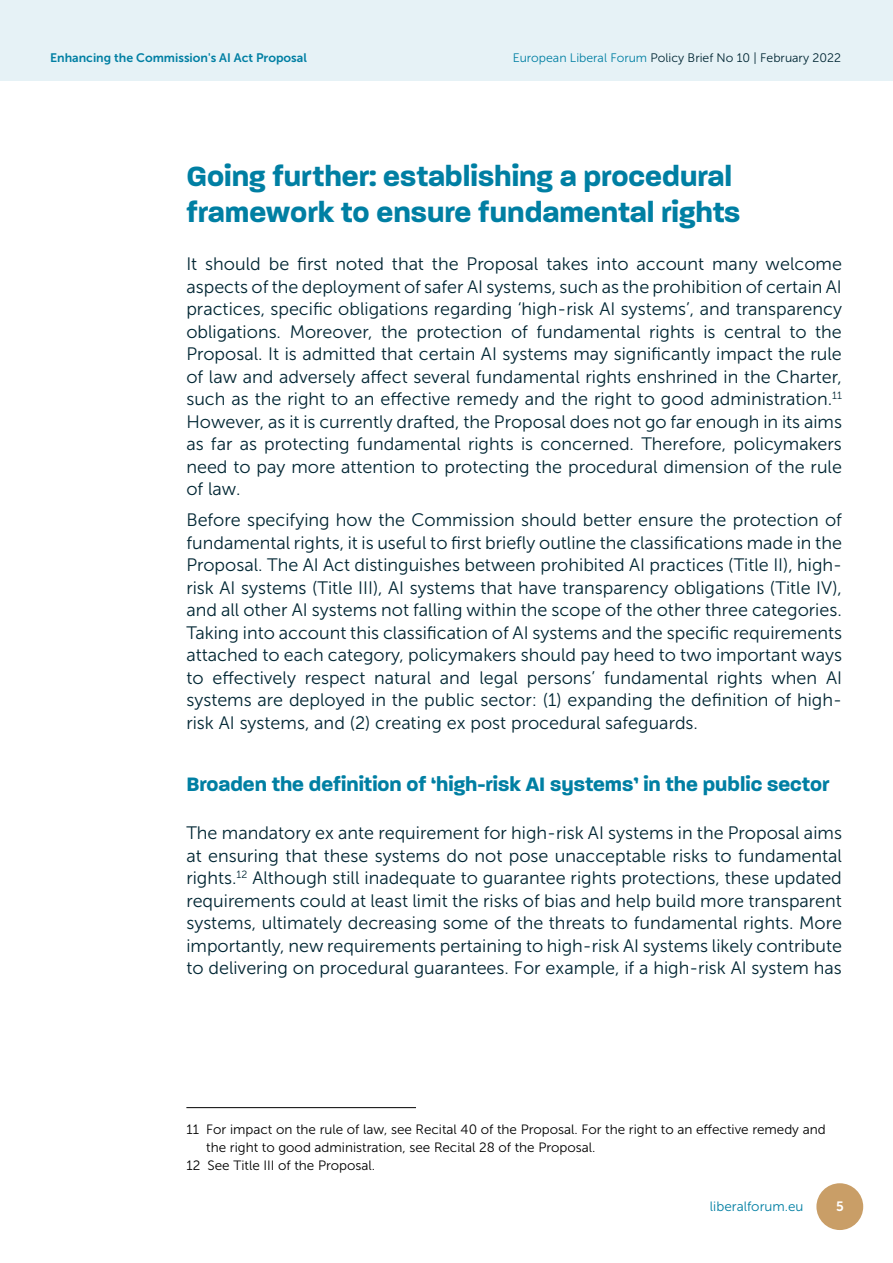
<style>
.page{position:relative;width:893px;height:1263px;background:#fff}
.page>*{position:absolute;margin:0;border:0;box-sizing:border-box;transform-origin:0 0}
.t1{font:700 30px/36px "Paralucent";color:#007fa3}
.t2{font:700 21px "Paralucent";color:#007fa3}
.t3{font:18px/22.5px "Museo Sans 300";color:#002633;text-align:justify}
.t4{font:13.5px "Museo Sans 300";color:#000}
.t5{font:13.5px "Museo Sans 700";color:#007fa3}
.t6{font:13.5px "Museo Sans 300";color:#002633}
.t7{font:13.5px "Museo Sans 300";color:#007fa3}
.t8{font:13.5px "Museo Sans 700";color:#fff}
.t9{font:12.3px "Museo Sans 300";color:#002633}
.t10{font:12.3px "Museo Sans 700";color:#007fa3}
.s1{color:#007fa3}
</style>
<div class="page">
<div style="left:0;top:0;width:893px;height:80px;background:#e6f2f6"></div>
<div style="left:816px;top:1183px;width:47px;height:47px;background:#c99e67;border-radius:50%"></div>
<hr style="left:186px;top:1107px;width:230px;height:1px;background:#000">
<p class="t6" style="left:519px;top:49px;width:325px"><span class="s1">European Liberal Forum</span> Policy Brief No 3 | July 2021</p>
<p class="t5" style="left:51px;top:49px;width:423px">5G for Industry 4.0: Actors, Challenges, and a New Start for Europe</p>
<p class="t9" style="left:513px;top:51px;width:330px"><span class="s1">European Liberal Forum</span> Policy Brief No 10 | February 2022</p>
<p class="t10" style="left:50px;top:51px;width:258px">Enhancing the Commission's AI Act Proposal</p>
<h1 class="t1" style="left:186px;top:158px;width:555px">Going further: establishing a procedural framework to ensure fundamental rights</h1>
<p class="t3" style="left:186px;top:253px;width:657px">It should be first noted that the Proposal takes into account many welcome aspects of the deployment of safer AI systems, such as the prohibition of certain AI practices, specific obligations regarding ‘high-risk AI systems’, and transparency obligations. Moreover, the protection of fundamental rights is central to the Proposal. It is admitted that certain AI systems may significantly impact the rule of law and adversely affect several fundamental rights enshrined in the Charter, such as the right to an effective remedy and the right to good administration.<sup>11<br></sup>However, as it is currently drafted, the Proposal does not go far enough in its aims as far as protecting fundamental rights is concerned. Therefore, policymakers need to pay more attention to protecting the procedural dimension of the rule of law.</p>
<p class="t3" style="left:186px;top:509px;width:657px">Before specifying how the Commission should better ensure the protection of fundamental rights, it is useful to first briefly outline the classifications made in the Proposal. The AI Act distinguishes between prohibited AI practices (Title II), high&shy;risk AI systems (Title III), AI systems that have transparency obligations (Title IV), and all other AI systems not falling within the scope of the other three categories.<br>Taking into account this classification of AI systems and the specific requirements attached to each category, policymakers should pay heed to two important ways to effectively respect natural and legal persons’ fundamental rights when AI systems are deployed in the public sector: (1) expanding the definition of high&shy;risk AI systems, and (2) creating ex post procedural safeguards.</p>
<p class="t2" style="left:186px;top:771px;width:644px">Broaden the definition of ‘high-risk AI systems’ in the public sector</p>
<p class="t3" style="left:186px;top:822px;width:657px">The mandatory ex ante requirement for high-risk AI systems in the Proposal aims at ensuring that these systems do not pose unacceptable risks to fundamental rights.<sup>12</sup> Although still inadequate to guarantee rights protections, these updated requirements could at least limit the risks of bias and help build more transparent systems, ultimately decreasing some of the threats to fundamental rights. More importantly, new requirements pertaining to high-risk AI systems likely contribute to delivering on procedural guarantees. For example, if a high-risk AI system has</p>
<p class="t4" style="left:186px;top:1122px;width:641px">11 For impact on the rule of law, see Recital 40 of the Proposal. For the right to an effective remedy and</p>
<p class="t4" style="left:206px;top:1140px;width:391px">the right to good administration, see Recital 28 of the Proposal.</p>
<p class="t4" style="left:186px;top:1158px;width:190px">12 See Title III of the Proposal.</p>
<p class="t7" style="left:710px;top:1199px;width:95px">liberalforum.eu</p>
<p class="t8" style="left:836px;top:1199px;width:9px">5</p>
</div>
